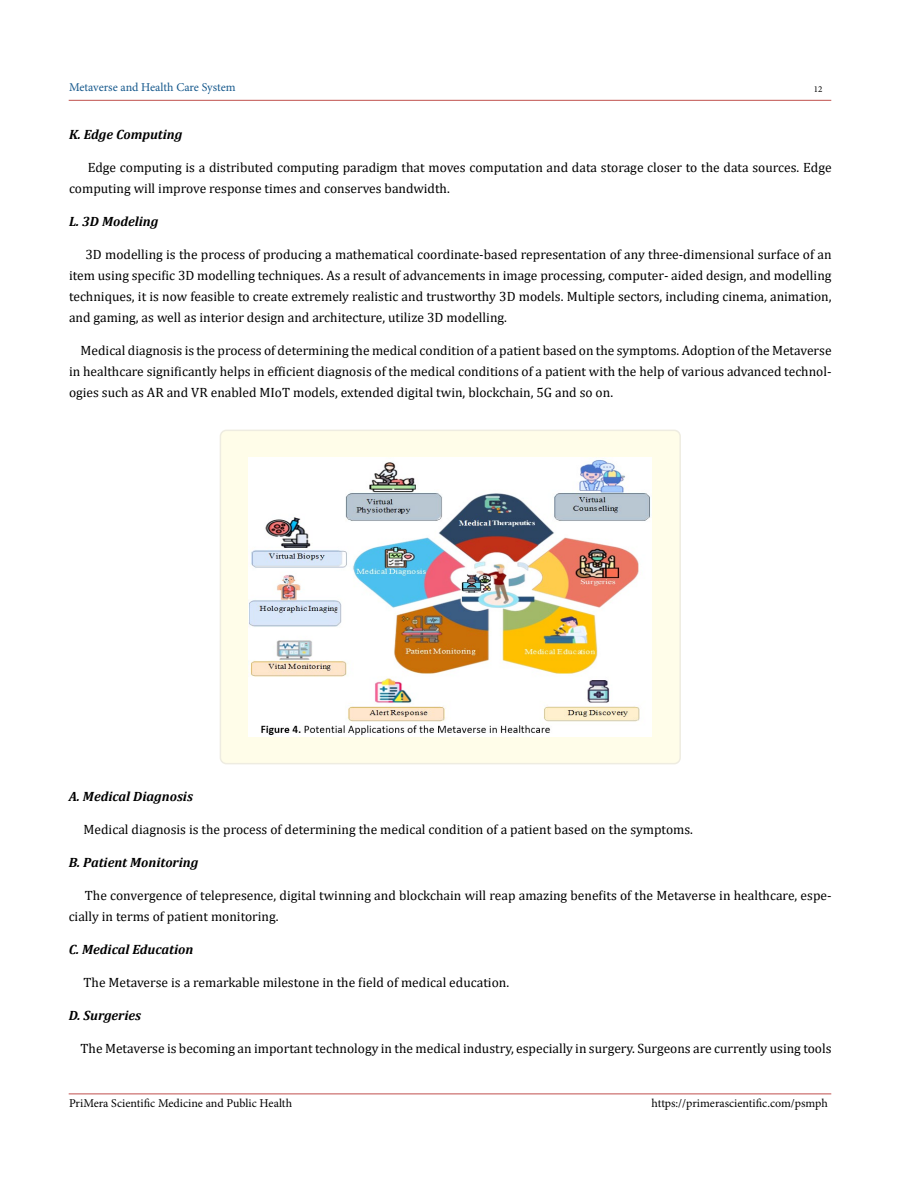
<style>
.page{position:relative;width:900px;height:1188px;background:#fff}
.page>*{position:absolute;margin:0;border:0;box-sizing:border-box;transform-origin:0 0}
.t1{font:13.5px/21px "Cambria";color:#000}
.t2{font:italic 700 13.5px "Cambria";color:#000}
.t3{font:12px "Minion Pro";color:#000}
.t4{font:12px "Minion Pro";letter-spacing:-.005em;color:#15588c}
.t5{font:9px "Minion Pro";color:#000}
</style>
<div class="page">
<hr style="left:69px;top:100px;width:762px;height:1px;background:#c0504d">
<hr style="left:69px;top:1094px;width:762px;height:1px;background:#c0504d">
<div style="left:220px;top:430px;width:460px;height:334px;background:#fffde9;border-radius:6px"></div>
<div style="left:220px;top:430px;width:461px;height:334px;border:2px solid #eeece1;border-radius:6px"></div>
<img style="left:248px;top:458px;width:404px;height:278px">
<p class="t4" style="left:69px;top:79px;width:168px">Metaverse and Health Care System</p>
<p class="t5" style="left:814px;top:83px;width:10px">12</p>
<p class="t2" style="left:69px;top:125px;width:115px">K. Edge Computing</p>
<p class="t1" style="left:69px;top:157px;width:764px;text-indent:19px">Edge computing is a distributed computing paradigm that moves computation and data storage closer to the data sources. Edge computing will improve response times and conserves bandwidth.</p>
<p class="t2" style="left:69px;top:212px;width:91px">L. 3D Modeling</p>
<p class="t1" style="left:69px;top:244px;width:764px;text-align:justify;text-indent:16px">3D modelling is the process of producing a mathematical coordinate-based representation of any three-dimensional surface of an item using specific 3D modelling techniques. As a result of advancements in image processing, computer- aided design, and modelling techniques, it is now feasible to create extremely realistic and trustworthy 3D models. Multiple sectors, including cinema, animation, and gaming, as well as interior design and architecture, utilize 3D modelling.</p>
<p class="t1" style="left:69px;top:340px;width:764px;text-align:justify;text-indent:12px">Medical diagnosis is the process of determining the medical condition of a patient based on the symptoms. Adoption of the Metaverse in healthcare significantly helps in efficient diagnosis of the medical conditions of a patient with the help of various advanced technol&shy;ogies such as AR and VR enabled MIoT models, extended digital twin, blockchain, 5G and so on.</p>
<p class="t2" style="left:69px;top:787px;width:126px">A. Medical Diagnosis</p>
<p class="t1" style="left:84px;top:819px;width:611px">Medical diagnosis is the process of determining the medical condition of a patient based on the symptoms.</p>
<p class="t2" style="left:69px;top:853px;width:131px">B. Patient Monitoring</p>
<p class="t1" style="left:69px;top:885px;width:764px;text-indent:16px">The convergence of telepresence, digital twinning and blockchain will reap amazing benefits of the Metaverse in healthcare, espe&shy;cially in terms of patient monitoring.</p>
<p class="t2" style="left:69px;top:940px;width:126px">C. Medical Education</p>
<p class="t1" style="left:84px;top:972px;width:427px">The Metaverse is a remarkable milestone in the field of medical education.</p>
<p class="t2" style="left:69px;top:1006px;width:74px">D. Surgeries</p>
<p class="t1" style="left:81px;top:1038px;width:752px">The Metaverse is becoming an important technology in the medical industry, especially in surgery. Surgeons are currently using tools</p>
<p class="t3" style="left:69px;top:1095px;width:225px">PriMera Scientific Medicine and Public Health</p>
<p class="t3" style="left:652px;top:1095px;width:178px">https://primerascientific.com/psmph</p>
</div>
